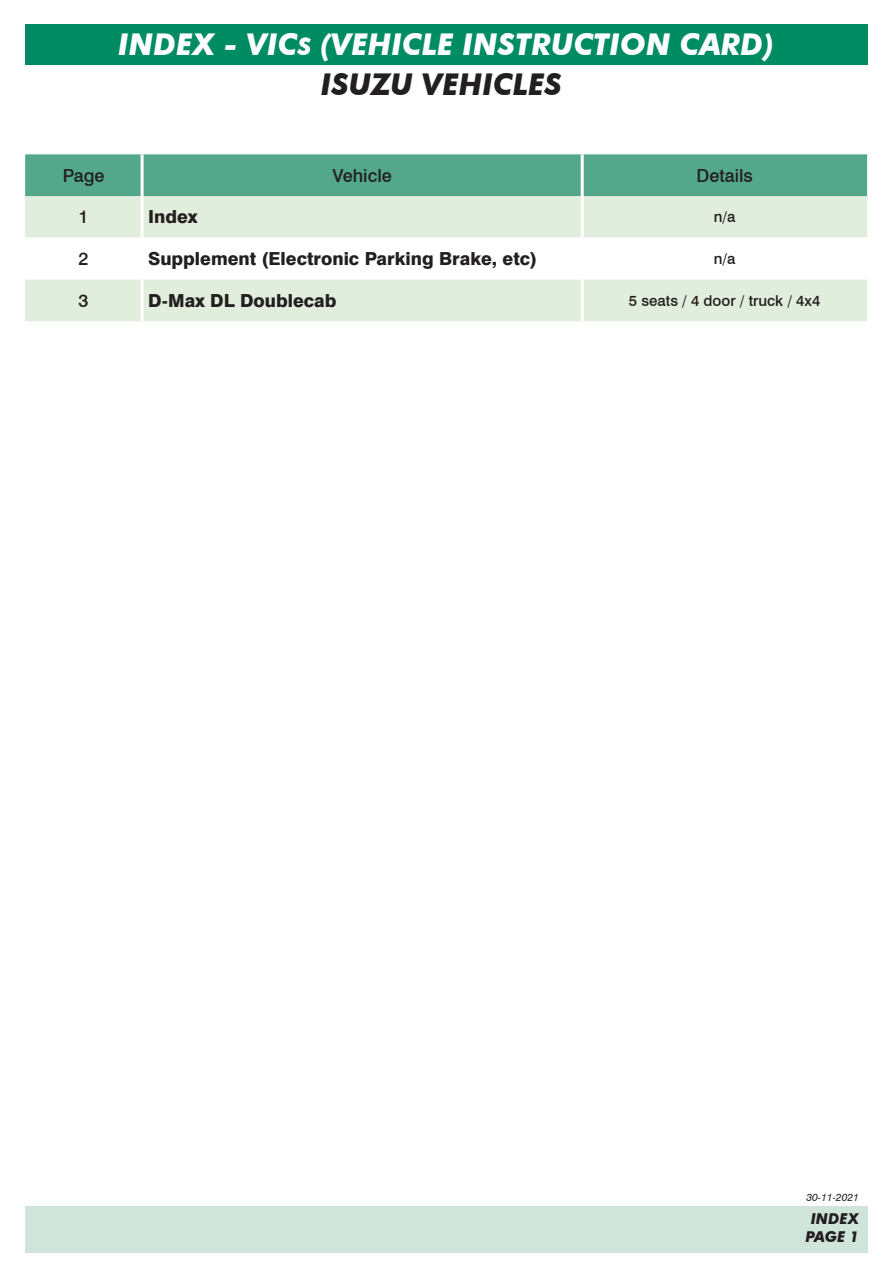
<style>
.page{position:relative;width:893px;height:1263px;background:#fff}
.page>*{position:absolute;margin:0;border:0;box-sizing:border-box;transform-origin:0 0}
.t1{font:italic 700 30px/40.3px "Futura BT";color:#fff;text-align:center}
.t2{font:800 18px "Swiss 721 BT";color:#231f20}
.t3{font:500 18px "Swiss 721 BT";color:#231f20}
.t4{font:500 15px "Swiss 721 BT";color:#231f20}
.t5{font:italic 700 15px/18px "Futura BT";color:#231f20;text-align:center}
.t6{font:italic 10.5px "Swiss 721 BT";color:#231f20}
.s1{font-size:24px}
.s2{color:#231f20}
</style>
<div class="page">
<div style="left:25px;top:24px;width:842px;height:41px;background:#008c63"></div>
<div style="left:25px;top:154px;width:842px;height:42px;background:#53a88b"></div>
<div style="left:25px;top:196px;width:842px;height:125px;background:#e1eedd"></div>
<svg style="left:25px;top:237px;width:842px;height:42px"></svg>
<hr style="left:141px;top:154px;width:3px;height:42px;background:#fff">
<hr style="left:581px;top:154px;width:3px;height:42px;background:#fff">
<hr style="left:141px;top:196px;width:3px;height:41px;background:#fff">
<hr style="left:581px;top:196px;width:3px;height:41px;background:#fff">
<hr style="left:141px;top:237px;width:3px;height:42px;background:#fff">
<hr style="left:581px;top:237px;width:3px;height:42px;background:#fff">
<hr style="left:141px;top:280px;width:3px;height:41px;background:#fff">
<hr style="left:581px;top:280px;width:3px;height:41px;background:#fff">
<div style="left:26px;top:1206px;width:841px;height:47px;background:#cfe4db"></div>
<h1 class="t1" style="left:118px;top:24px;width:657px">INDEX - VIC<span class="s1">S</span> (VEHICLE INSTRUCTION CARD)<br><span class="s2">ISUZU VEHICLES</span></h1>
<p class="t3" style="left:63px;top:165px;width:43px">Page</p>
<p class="t3" style="left:332px;top:165px;width:61px">Vehicle</p>
<p class="t3" style="left:696px;top:165px;width:58px">Details</p>
<p class="t3" style="left:79px;top:206px;width:12px">1</p>
<p class="t2" style="left:148px;top:206px;width:51px">Index</p>
<p class="t4" style="left:714px;top:208px;width:23px">n/a</p>
<p class="t3" style="left:79px;top:248px;width:12px">2</p>
<p class="t2" style="left:148px;top:248px;width:391px">Supplement (Electronic Parking Brake, etc)</p>
<p class="t4" style="left:714px;top:250px;width:23px">n/a</p>
<p class="t3" style="left:79px;top:290px;width:12px">3</p>
<p class="t2" style="left:148px;top:290px;width:190px">D-Max DL Doublecab</p>
<p class="t4" style="left:629px;top:292px;width:193px">5 seats / 4 door / truck / 4x4</p>
<p class="t6" style="left:806px;top:1191px;width:54px">30-11-2021</p>
<p class="t5" style="left:806px;top:1210px;width:55px">INDEX<br>PAGE 1</p>
</div>
